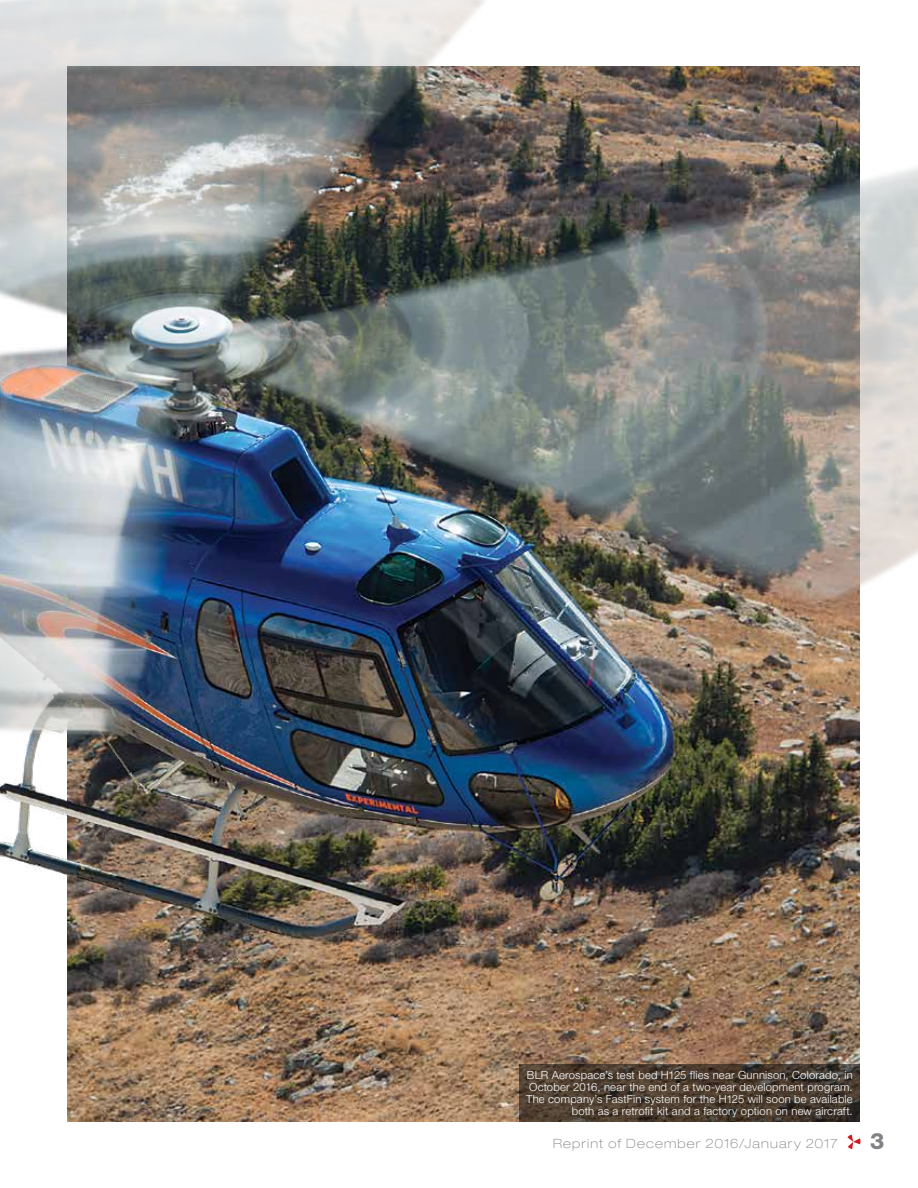
<style>
.page{position:relative;width:918px;height:1188px;background:#fff}
.page>*{position:absolute;margin:0;border:0;box-sizing:border-box;transform-origin:0 0}
.t1{font:800 22.5px "Helvetica Neue LT Std";color:#808285}
.t2{font:100 expanded 12.75px "Helvetica Neue LT Std";letter-spacing:.095em;color:#808285}
.t3{font:300 11.25px/12px "Helvetica Neue LT Std";letter-spacing:.015em;color:#fff;text-align:right}
</style>
<div class="page">
<svg style="left:847px;top:1135px;width:14px;height:14px"></svg>
<img style="left:68px;top:66px;width:792px;height:1056px">
<img style="left:0;top:0;width:505px;height:901px">
<img style="left:837px;top:108px;width:81px;height:523px">
<svg style="left:519px;top:1064px;width:341px;height:58px;background:#483b2e"></svg>
<p class="t3" style="left:526px;top:1069px;width:328px">BLR Aerospace’s test bed H125 flies near Gunnison, Colorado, in October 2016, near the end of a two-year development program.<br>The company’s FastFin system for the H125 will soon be available both as a retrofit kit and a factory option on new aircraft.</p>
<p class="t2" style="left:553px;top:1135px;width:286px">Reprint of December 2016/January 2017</p>
<h1 class="t1" style="left:870px;top:1128px;width:16px">3</h1>
</div>
